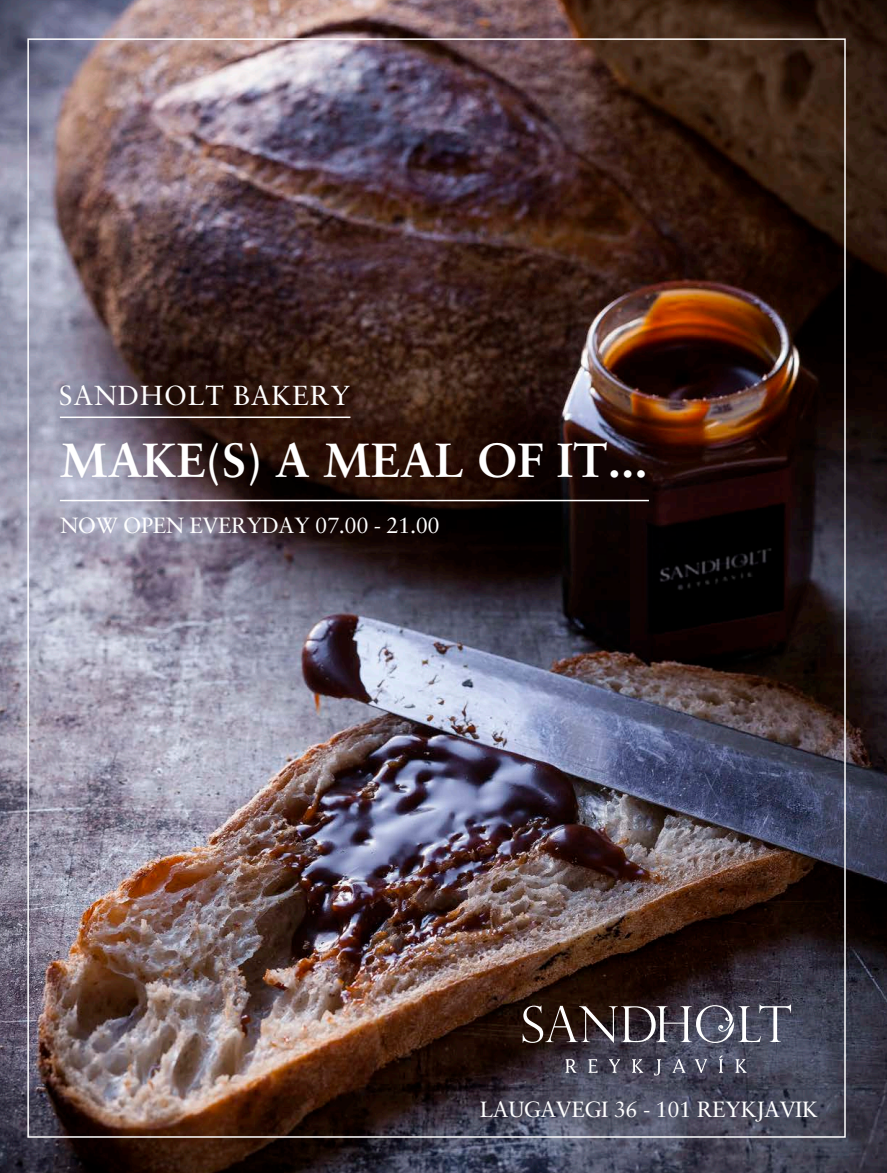
<style>
.page{position:relative;width:887px;height:1173px;background:#fff}
.page>*{position:absolute;margin:0;border:0;box-sizing:border-box;transform-origin:0 0}
.t1{font:700 47.85px "Sabon";color:#fff}
.t2{font:27.6px "Sabon";letter-spacing:.03em;color:#fff}
.t3{font:22.05px "Sabon";letter-spacing:-.02em;color:#fff}
</style>
<div class="page">
<img style="left:1px;top:0;width:886px;height:1173px">
<svg style="left:522px;top:1004px;width:269px;height:39px;background:#5c555c"></svg>
<svg style="left:565px;top:1055px;width:181px;height:20px;background:#5a5969"></svg>
<hr style="left:60px;top:416px;width:290px;height:2px;background:#fff">
<hr style="left:60px;top:500px;width:589px;height:1px;background:#fff">
<p class="t2" style="left:59px;top:378px;width:293px">SANDHOLT BAKERY</p>
<h1 class="t1" style="left:60px;top:431px;width:589px">MAKE(S) A MEAL OF IT...</h1>
<p class="t3" style="left:60px;top:512px;width:381px">NOW OPEN EVERYDAY 07.00 - 21.00</p>
<p class="t3" style="left:480px;top:1096px;width:339px">LAUGAVEGI 36 - 101 REYKJAVIK</p>
</div>
